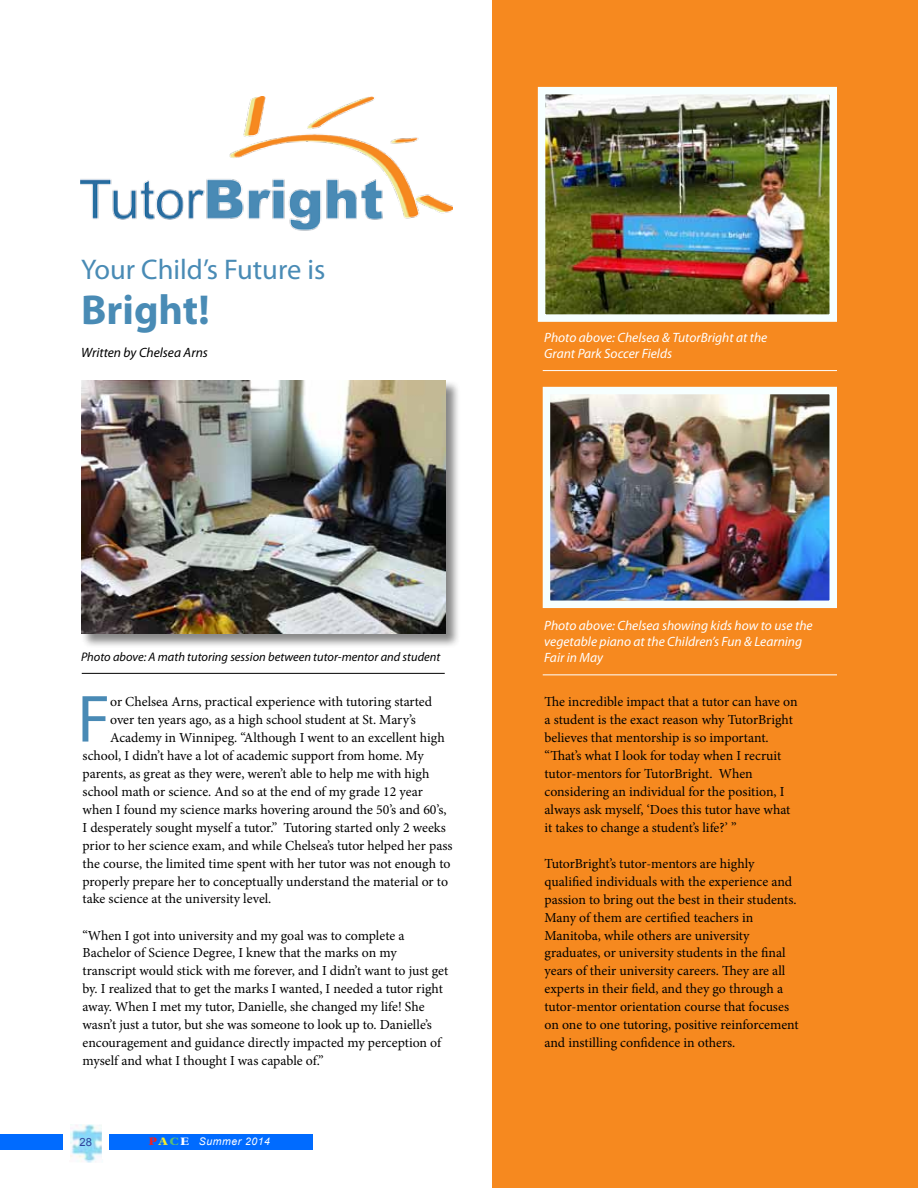
<style>
.page{position:relative;width:918px;height:1188px;background:#fff}
.page>*{position:absolute;margin:0;border:0;box-sizing:border-box;transform-origin:0 0}
.t1{font:67.2px "Myriad Pro";color:#498ab5}
.t2{font:700 42px "Myriad Pro";color:#498bb5}
.t3{font:28.5px "Myriad Pro";color:#498bb5}
.t4{font:13.8px/18px "Minion Pro";letter-spacing:-.005em;color:#000}
.t5{font:italic 13.5px/16.2px "Myriad Pro";color:#fff}
.t6{font:italic 13.5px "Myriad Pro";color:#000}
.t7{font:italic 12.45px "Myriad Pro";color:#000}
.t8{font:11.25px "Arial";color:#2f449c}
.t9{font:italic 10.5px "Arial";letter-spacing:.05em;color:#fff}
.s1{font-family:"Bambi";font-weight:700;font-style:normal;color:#ed2124}
.s2{font-family:"Bambi";font-weight:700;font-style:normal;color:#f7ec2b}
.s3{font-family:"Bambi";font-weight:700;font-style:normal;color:#5bbd74}
.s4{font-family:"Bambi";font-weight:700;font-style:normal}
</style>
<div class="page">
<div style="left:0;top:1134px;width:312px;height:16px;background:#006bff"></div>
<img style="left:70px;top:1124px;width:32px;height:39px">
<div style="left:64px;top:1124px;width:6px;height:35px;background:#fff"></div>
<div style="left:102px;top:1123px;width:6px;height:35px;background:#fff"></div>
<div style="left:493px;top:0;width:425px;height:1188px;background:#f6891f"></div>
<img style="left:547px;top:96px;width:281px;height:217px">
<div style="left:538px;top:87px;width:299px;height:235px;border:8px solid #f6ffff"></div>
<img style="left:552px;top:396px;width:276px;height:203px">
<div style="left:543px;top:387px;width:294px;height:221px;border:8px solid #f6ffff"></div>
<div style="left:80px;top:380px;width:381px;height:268px;background:#000;opacity:.47"></div>
<img style="left:81px;top:381px;width:364px;height:252px">
<img style="left:81px;top:97px;width:372px;height:134px">
<hr style="left:82px;top:673px;width:363px;height:1px;background:#000">
<hr style="left:543px;top:674px;width:294px;height:1px;background:#fff">
<hr style="left:543px;top:370px;width:294px;height:1px;background:#fff">
<h3 class="t3" style="left:81px;top:252px;width:246px">Your Child’s Future is</h3>
<h2 class="t2" style="left:81px;top:282px;width:130px">Bright!</h2>
<p class="t6" style="left:81px;top:344px;width:128px">Written by Chelsea Arns</p>
<p class="t5" style="left:544px;top:329px;width:225px">Photo above: Chelsea &amp; TutorBright at the<br>Grant Park Soccer Fields</p>
<p class="t7" style="left:81px;top:649px;width:361px">Photo above: A math tutoring session between tutor-mentor and student</p>
<h1 class="t1" style="left:77px;top:678px;width:34px">F</h1>
<p class="t4" style="left:110px;top:692px;width:324px">or Chelsea Arns, practical experience with tutoring started</p>
<p class="t4" style="left:110px;top:710px;width:307px">over ten years ago, as a high school student at St. Mary’s</p>
<p class="t4" style="left:110px;top:728px;width:336px">Academy in Winnipeg. “Although I went to an excellent high</p>
<p class="t4" style="left:83px;top:746px;width:343px">school, I didn’t have a lot of academic support from home. My</p>
<p class="t4" style="left:83px;top:764px;width:349px">parents, as great as they were, weren’t able to help me with high</p>
<p class="t4" style="left:83px;top:782px;width:342px">school math or science. And so at the end of my grade 12 year</p>
<p class="t4" style="left:83px;top:800px;width:366px">when I found my science marks hovering around the 50’s and 60’s,</p>
<p class="t4" style="left:83px;top:818px;width:365px">I desperately sought myself a tutor.” Tutoring started only 2 weeks</p>
<p class="t4" style="left:83px;top:836px;width:371px">prior to her science exam, and while Chelsea’s tutor helped her pass</p>
<p class="t4" style="left:83px;top:854px;width:370px">the course, the limited time spent with her tutor was not enough to</p>
<p class="t4" style="left:83px;top:872px;width:367px">properly prepare her to conceptually understand the material or to</p>
<p class="t4" style="left:83px;top:890px;width:190px">take science at the university level.</p>
<p class="t4" style="left:83px;top:926px;width:367px">“When I got into university and my goal was to complete a Bachelor of Science Degree, I knew that the marks on my transcript would stick with me forever, and I didn’t want to just get by. I realized that to get the marks I wanted, I needed a tutor right away. When I met my tutor, Danielle, she changed my life! She wasn’t just a tutor, but she was someone to look up to. Danielle’s encouragement and guidance directly impacted my perception of myself and what I thought I was capable of.”</p>
<p class="t8" style="left:80px;top:1135px;width:14px">28</p>
<p class="t9" style="left:149px;top:1135px;width:122px"><span class="s1">P</span> <span class="s2">A</span> <span class="s3">C</span> <span class="s4">E</span> Summer 2014</p>
<p class="t5" style="left:544px;top:617px;width:270px">Photo above: Chelsea showing kids how to use the vegetable piano at the Children’s Fun &amp; Learning<br>Fair in May</p>
<p class="t4" style="left:544px;top:692px;width:255px">The incredible impact that a tutor can have on a student is the exact reason why TutorBright believes that mentorship is so important. “That’s what I look for today when I recruit tutor-mentors for TutorBright. When considering an individual for the position, I always ask myself, ‘Does this tutor have what it takes to change a student’s life?’ ”</p>
<p class="t4" style="left:544px;top:854px;width:256px">TutorBright’s tutor-mentors are highly qualified individuals with the experience and passion to bring out the best in their students.<br>Many of them are certified teachers in Manitoba, while others are university graduates, or university students in the final years of their university careers. They are all experts in their field, and they go through a tutor-mentor orientation course that focuses on one to one tutoring, positive reinforcement and instilling confidence in others.</p>
</div>
